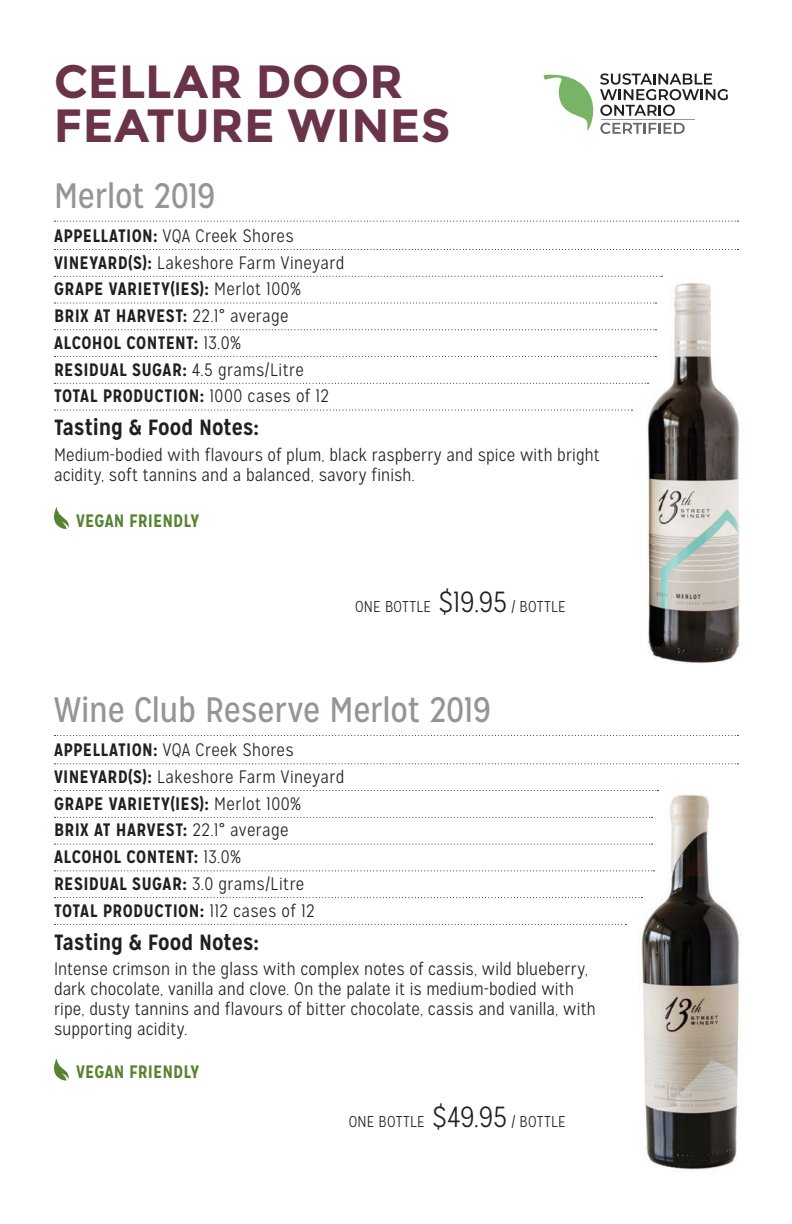
<style>
.page{position:relative;width:792px;height:1224px;background:#fff}
.page>*{position:absolute;margin:0;border:0;box-sizing:border-box;transform-origin:0 0}
.t1{font:700 46.6px/44px "Montserrat";letter-spacing:.01em;color:#6b334a}
.t2{font:35.2px "Mission Gothic";letter-spacing:-.01em;color:#939598}
.t3{font:700 22px "Mission Gothic";letter-spacing:-.005em;color:#231f20}
.t4{font:700 18px/26.8px "Mission Gothic";letter-spacing:.015em;color:#231f20}
.t5{font:300 18px/20px "Mission Gothic";letter-spacing:.01em;color:#231f20}
.t6{font:700 18px "Mission Gothic";color:#568330}
.t7{font:300 15.6px "Mission Gothic";letter-spacing:.015em;color:#231f20}
.s1{font-weight:300}
.s2{font-size:29.2px}
</style>
<div class="page">
<img style="left:648px;top:283px;width:92px;height:380px">
<img style="left:639px;top:795px;width:100px;height:375px">
<svg style="left:54px;top:507px;width:15px;height:22px"></svg>
<svg style="left:54px;top:221px;width:685px;height:1px"></svg>
<svg style="left:54px;top:249px;width:685px;height:1px"></svg>
<svg style="left:54px;top:276px;width:609px;height:1px"></svg>
<svg style="left:54px;top:303px;width:603px;height:1px"></svg>
<svg style="left:54px;top:329px;width:603px;height:1px"></svg>
<svg style="left:54px;top:356px;width:603px;height:1px"></svg>
<svg style="left:54px;top:383px;width:595px;height:1px"></svg>
<svg style="left:54px;top:410px;width:579px;height:1px"></svg>
<svg style="left:54px;top:1058px;width:15px;height:23px"></svg>
<svg style="left:54px;top:735px;width:685px;height:1px"></svg>
<svg style="left:54px;top:763px;width:685px;height:1px"></svg>
<svg style="left:54px;top:790px;width:605px;height:1px"></svg>
<svg style="left:54px;top:817px;width:599px;height:1px"></svg>
<svg style="left:54px;top:844px;width:599px;height:1px"></svg>
<svg style="left:54px;top:870px;width:601px;height:1px"></svg>
<svg style="left:54px;top:897px;width:589px;height:1px"></svg>
<svg style="left:54px;top:924px;width:573px;height:1px"></svg>
<svg style="left:544px;top:73px;width:184px;height:61px"></svg>
<h1 class="t1" style="left:54px;top:60px;width:65px">CELLAR</h1>
<h1 class="t1" style="left:54px;top:60px;width:398px;text-indent:202px">DOOR<br>FEATURE WINES</h1>
<h2 class="t2" style="left:54px;top:174px;width:163px">Merlot 2019</h2>
<p class="t4" style="left:54px;top:222px;width:292px">APPELLATION: <span class="s1">VQA Creek Shores<br></span>VIN EYARD(S): <span class="s1">Lakeshore Farm Vineyard<br></span>GRAPE VARIETY(IES): <span class="s1">Merlot 100%<br></span>BRIX AT HARVEST: <span class="s1">22.1° average<br></span>ALCOHOL CONTENT: <span class="s1">13.0%<br></span>RESI DUAL SUGAR: <span class="s1">4.5 grams/Litre<br></span>TOTAL PRODUCTION: <span class="s1">1000 cases of 12</span></p>
<p class="t3" style="left:54px;top:414px;width:207px">TASTING &amp; FOOD NOTES:</p>
<p class="t5" style="left:54px;top:445px;width:547px">Medium-bodied with flavours of plum, black raspberry and spice with bright acidity, soft tannins and a balanced, savory finish.</p>
<p class="t6" style="left:76px;top:509px;width:124px">VEGAN FRI EN DLY</p>
<p class="t7" style="left:424px;top:598px;width:113px">e <span class="s2">$19.95</span> / Bottl</p>
<p class="t7" style="left:355px;top:598px;width:47px">ONE Bottl</p>
<p class="t7" style="left:558px;top:598px;width:9px">e</p>
<h2 class="t2" style="left:54px;top:689px;width:439px">Wine Club Reserve Merlot 2019</h2>
<p class="t4" style="left:54px;top:736px;width:292px">APPELLATION: <span class="s1">VQA Creek Shores<br></span>VIN EYARD(S): <span class="s1">Lakeshore Farm Vineyard<br></span>GRAPE VARIETY(IES): <span class="s1">Merlot 100%<br></span>BRIX AT HARVEST: <span class="s1">22.1° average<br></span>ALCOHOL CONTENT: <span class="s1">13.0%<br></span>RESI DUAL SUGAR: <span class="s1">3.0 grams/Litre<br></span>TOTAL PRODUCTION: <span class="s1">112 cases of 12</span></p>
<p class="t3" style="left:54px;top:928px;width:207px">TASTING &amp; FOOD NOTES:</p>
<p class="t5" style="left:54px;top:959px;width:543px">Intense crimson in the glass with complex notes of cassis, wild blueberry, dark chocolate, vanilla and clove. On the palate it is medium-bodied with ripe, dusty tannins and flavours of bitter chocolate, cassis and vanilla, with supporting acidity.</p>
<p class="t6" style="left:76px;top:1061px;width:124px">VEGAN FRI EN DLY</p>
<p class="t7" style="left:417px;top:1112px;width:120px">e <span class="s2">$49.95</span> / Bottl</p>
<p class="t7" style="left:349px;top:1112px;width:47px">ONE Bottl</p>
<p class="t7" style="left:558px;top:1112px;width:9px">e</p>
</div>
